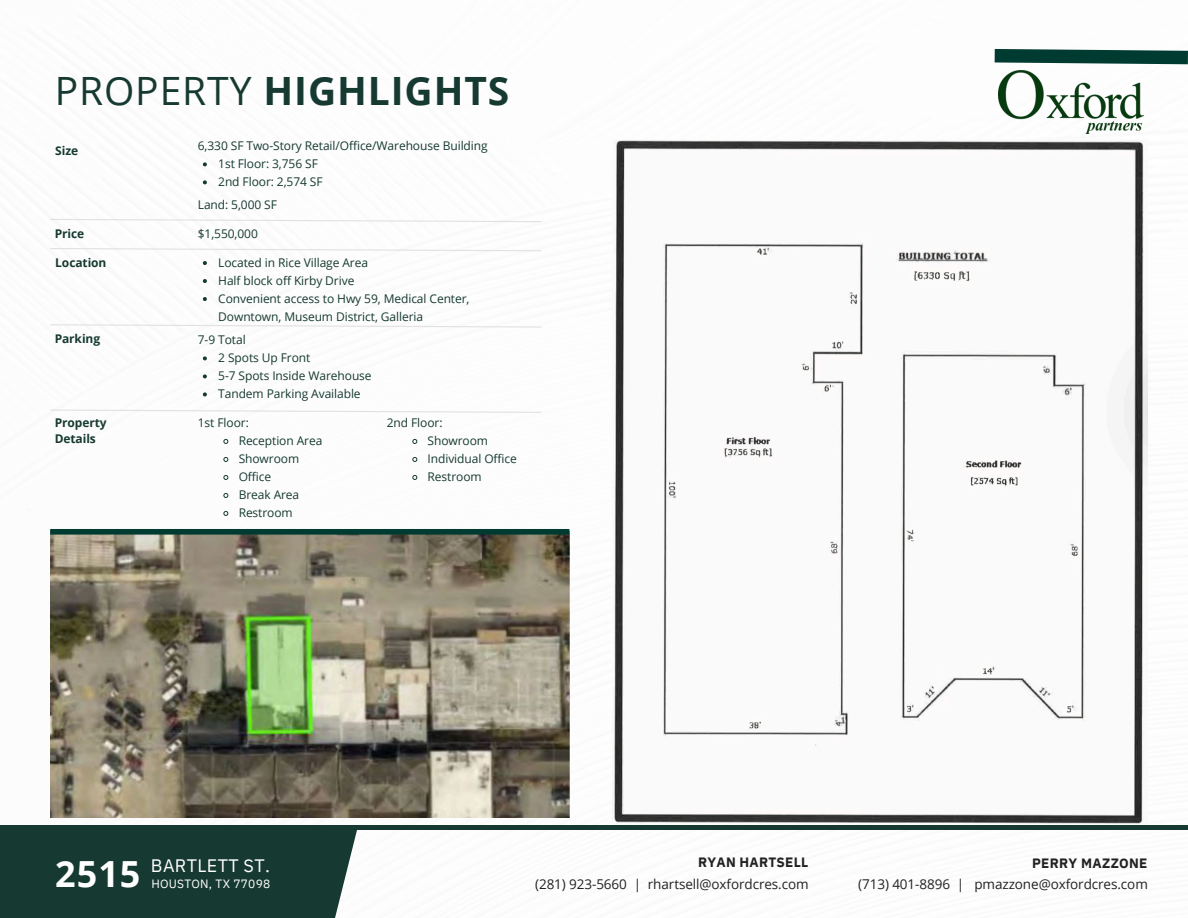
<style>
.page{position:relative;width:1188px;height:918px;background:#fff}
.page>*{position:absolute;margin:0;border:0;box-sizing:border-box;transform-origin:0 0}
.t1{font:700 39px "Open Sans";letter-spacing:.025em;color:#163a31}
.t2{font:700 36px "Open Sans";color:#fff}
.t3{font:18px "IBM Plex Sans";letter-spacing:.02em;color:#fff}
.t4{font:13.5px/21.3px "Open Sans";letter-spacing:-.005em;color:#222;text-align:right}
.t5{font:12px/18px "Open Sans";letter-spacing:-.005em;color:#163a31}
.t6{font:700 12px/16px "Open Sans";letter-spacing:-.005em;color:#163a31}
.t7{font:12px "IBM Plex Sans";letter-spacing:.02em;color:#fff}
.s1{font-weight:400}
.s2{font-family:"IBM Plex Sans";font-weight:700}
</style>
<div class="page">
<img style="left:50px;top:535px;width:519px;height:283px">
<img style="left:614px;top:140px;width:533px;height:684px">
<div style="left:0;top:825px;width:357px;height:93px;background:#163a31"></div>
<div style="left:343px;top:825px;width:845px;height:5px;background:#163a31"></div>
<img style="left:999px;top:71px;width:145px;height:62px">
<svg style="left:994px;top:49px;width:194px;height:22px"></svg>
<svg style="left:50px;top:218px;width:492px;height:4px"></svg>
<svg style="left:50px;top:248px;width:491px;height:4px"></svg>
<svg style="left:50px;top:324px;width:491px;height:4px"></svg>
<svg style="left:50px;top:409px;width:492px;height:4px"></svg>
<svg style="left:203px;top:261px;width:4px;height:4px"></svg>
<svg style="left:203px;top:279px;width:4px;height:4px"></svg>
<svg style="left:203px;top:297px;width:4px;height:4px"></svg>
<svg style="left:203px;top:162px;width:4px;height:4px"></svg>
<svg style="left:203px;top:180px;width:4px;height:4px"></svg>
<svg style="left:223px;top:439px;width:6px;height:5px"></svg>
<svg style="left:223px;top:457px;width:6px;height:5px"></svg>
<svg style="left:223px;top:475px;width:6px;height:5px"></svg>
<svg style="left:223px;top:493px;width:6px;height:5px"></svg>
<svg style="left:223px;top:511px;width:6px;height:5px"></svg>
<svg style="left:412px;top:439px;width:6px;height:5px"></svg>
<svg style="left:412px;top:457px;width:6px;height:5px"></svg>
<svg style="left:412px;top:475px;width:6px;height:5px"></svg>
<div style="left:50px;top:529px;width:519px;height:6px;background:#003b31"></div>
<svg style="left:203px;top:356px;width:4px;height:4px"></svg>
<svg style="left:203px;top:374px;width:4px;height:4px"></svg>
<svg style="left:203px;top:392px;width:4px;height:4px"></svg>
<h1 class="t1" style="left:55px;top:63px;width:456px"><span class="s1">PROPERTY</span> HIGHLIGHTS</h1>
<h6 class="t6" style="left:55px;top:142px;width:24px">Size</h6>
<p class="t5" style="left:198px;top:137px;width:291px">6,330 SF Two-Story Retail/Office/Warehouse Building</p>
<p class="t5" style="left:218px;top:155px;width:101px">1st Floor: 3,756 SF</p>
<p class="t5" style="left:218px;top:173px;width:106px">2nd Floor: 2,574 SF</p>
<p class="t5" style="left:198px;top:196px;width:81px">Land: 5,000 SF</p>
<h6 class="t6" style="left:55px;top:225px;width:31px">Price</h6>
<p class="t5" style="left:198px;top:224px;width:62px">$1,550,000</p>
<h6 class="t5" style="left:218px;top:253px;width:151px">Located in Rice Village Area</h6>
<p class="t5" style="left:218px;top:271px;width:138px">Half block off Kirby Drive</p>
<p class="t5" style="left:218px;top:289px;width:253px">Convenient access to Hwy 59, Medical Center,<br>Downtown, Museum District, Galleria</p>
<p class="t6" style="left:55px;top:254px;width:53px">Location</p>
<p class="t6" style="left:55px;top:331px;width:47px">Parking</p>
<p class="t5" style="left:198px;top:331px;width:49px">7-9 Total</p>
<p class="t5" style="left:218px;top:349px;width:94px">2 Spots Up Front</p>
<p class="t5" style="left:218px;top:367px;width:155px">5-7 Spots Inside Warehouse</p>
<p class="t5" style="left:218px;top:385px;width:144px">Tandem Parking Available</p>
<h6 class="t6" style="left:55px;top:414px;width:53px">Property<br>Details</h6>
<p class="t5" style="left:198px;top:414px;width:52px">1st Floor:</p>
<p class="t5" style="left:239px;top:432px;width:85px">Reception Area</p>
<p class="t5" style="left:239px;top:450px;width:62px">Showroom</p>
<p class="t5" style="left:239px;top:468px;width:34px">Office</p>
<p class="t5" style="left:239px;top:486px;width:62px">Break Area</p>
<h6 class="t5" style="left:239px;top:504px;width:56px">Restroom</h6>
<p class="t5" style="left:387px;top:414px;width:57px">2nd Floor:</p>
<p class="t5" style="left:428px;top:432px;width:62px">Showroom</p>
<p class="t5" style="left:428px;top:450px;width:91px">Individual Office</p>
<p class="t5" style="left:428px;top:468px;width:56px">Restroom</p>
<p class="t2" style="left:55px;top:848px;width:87px">2515</p>
<p class="t3" style="left:151px;top:854px;width:121px">BARTLETT ST.</p>
<p class="t7" style="left:151px;top:876px;width:121px">HOUSTON, TX 77098</p>
<p class="t4" style="left:535px;top:852px;width:275px"><span class="s2">RYAN HARTSELL<br></span>(281) 923-5660 | rhartsell@oxfordcres.com</p>
<p class="t4" style="left:858px;top:852px;width:291px"><span class="s2">PERRY MAZZONE<br></span>(713) 401-8896 | pmazzone@oxfordcres.com</p>
</div>
